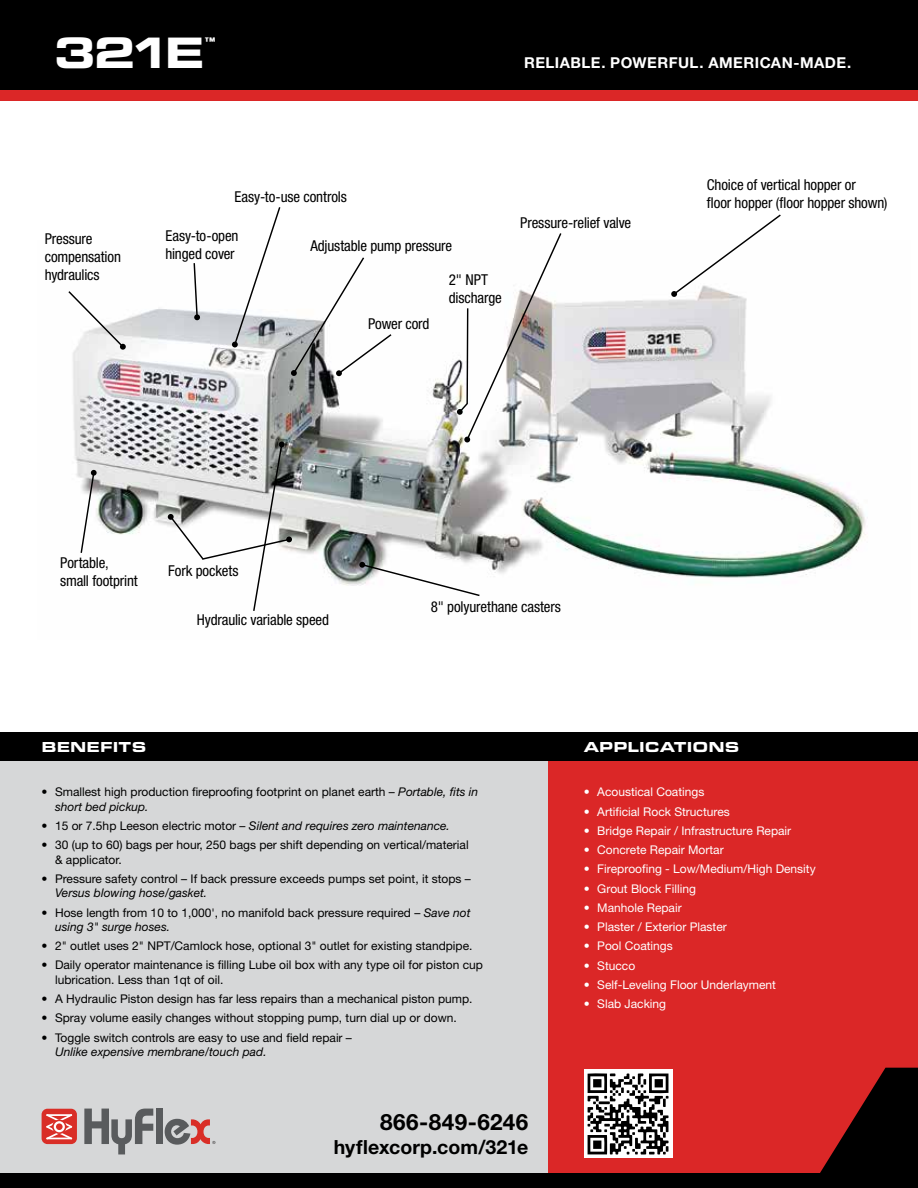
<style>
.page{position:relative;width:918px;height:1188px;background:#fff}
.page>*{position:absolute;margin:0;border:0;box-sizing:border-box;transform-origin:0 0}
.t1{font:42px "Eurostile Bold Extended Two";color:#fff}
.t2{font:700 22.5px "Helvetica Neue LT Std";letter-spacing:.015em;color:#000}
.t3{font:700 19.5px "Helvetica Neue LT Std";letter-spacing:.005em;color:#000}
.t4{font:condensed 15px/18px "Helvetica Neue LT Std";letter-spacing:-.01em;color:#000}
.t5{font:700 15px "Helvetica Neue LT Std";letter-spacing:.03em;color:#fff}
.t6{font:900 15px "Eurostile Ext";color:#fff}
.t7{font:12px/14.4px "Helvetica Neue LT Std";color:#000}
.t8{font:12px "Helvetica Neue LT Std";color:#fff}
.t9{font:italic 12px "Helvetica Neue LT Std";color:#000}
.t10{font:10.5px "Eurostile Bold Extended Two";color:#fff}
.s1{font-style:italic}
.s2{font-style:normal}
</style>
<div class="page">
<div style="left:547px;top:761px;width:371px;height:427px;background:#db2727"></div>
<div style="left:0;top:761px;width:547px;height:427px;background:#d6d7d8"></div>
<div style="left:0;top:733px;width:918px;height:28px;background:#000"></div>
<div style="left:584px;top:1070px;width:88px;height:88px;background:#fff"></div>
<svg style="left:84px;top:1109px;width:69px;height:45px"></svg>
<div style="left:156px;top:1109px;width:6px;height:35px;background:#595b5d"></div>
<svg style="left:165px;top:1119px;width:50px;height:26px"></svg>
<div style="left:42px;top:1109px;width:35px;height:35px;background:#d92e27;border-radius:6px"></div>
<svg style="left:46px;top:1114px;width:26px;height:25px"></svg>
<div style="left:0;top:1173px;width:918px;height:15px;background:#000"></div>
<svg style="left:820px;top:1068px;width:98px;height:105px"></svg>
<div style="left:0;top:90px;width:918px;height:10px;background:#db2727"></div>
<div style="left:0;top:0;width:918px;height:90px;background:#000"></div>
<svg style="left:588px;top:1073px;width:81px;height:81px"></svg>
<img style="left:73px;top:297px;width:793px;height:289px">
<svg style="left:193px;top:263px;width:7px;height:57px"></svg>
<svg style="left:671px;top:214px;width:110px;height:83px"></svg>
<svg style="left:232px;top:207px;width:50px;height:140px"></svg>
<svg style="left:359px;top:562px;width:122px;height:34px"></svg>
<svg style="left:68px;top:291px;width:58px;height:59px"></svg>
<svg style="left:457px;top:233px;width:106px;height:209px"></svg>
<svg style="left:291px;top:257px;width:102px;height:119px"></svg>
<svg style="left:168px;top:442px;width:124px;height:169px"></svg>
<svg style="left:80px;top:470px;width:17px;height:84px"></svg>
<h1 class="t1" style="left:54px;top:23px;width:152px">321E</h1>
<p class="t10" style="left:205px;top:34px;width:12px">™</p>
<p class="t5" style="left:524px;top:53px;width:329px">RELIABLE. POWERFUL. AMERICAN-MADE.</p>
<p class="t4" style="left:45px;top:230px;width:78px">Pressure compensation hydraulics</p>
<p class="t4" style="left:235px;top:188px;width:114px">Easy-to-use controls</p>
<p class="t4" style="left:165px;top:227px;width:75px">Easy-to-open hinged cover</p>
<p class="t4" style="left:310px;top:237px;width:143px">Adjustable pump pressure</p>
<p class="t4" style="left:368px;top:315px;width:63px">Power cord</p>
<p class="t4" style="left:449px;top:270px;width:54px">2" NPT discharge</p>
<p class="t4" style="left:520px;top:214px;width:113px">Pressure-relief valve</p>
<p class="t4" style="left:707px;top:176px;width:182px">Choice of vertical hopper or<br>floor hopper (floor hopper shown)</p>
<p class="t4" style="left:60px;top:553px;width:79px">Portable, small footprint</p>
<p class="t4" style="left:168px;top:562px;width:72px">Fork pockets</p>
<p class="t4" style="left:197px;top:610px;width:134px">Hydraulic variable speed</p>
<p class="t4" style="left:431px;top:598px;width:132px">8" polyurethane casters</p>
<p class="t6" style="left:42px;top:736px;width:106px">BENEFITS</p>
<p class="t6" style="left:584px;top:736px;width:157px">APPLICATIONS</p>
<p class="t7" style="left:55px;top:785px;width:425px;text-indent:-14px">• Smallest high production fireproofing footprint on planet earth – <span class="s1">Portable, fits in short bed pickup.</span></p>
<p class="t9" style="left:42px;top:818px;width:410px"><span class="s2">• 15 or 7.5hp Leeson electric motor –</span> Silent and requires zero maintenance.</p>
<p class="t7" style="left:55px;top:838px;width:415px;text-indent:-14px">• 30 (up to 60) bags per hour, 250 bags per shift depending on vertical/material &amp; applicator.</p>
<p class="t7" style="left:42px;top:871px;width:431px">• Pressure safety control – If back pressure exceeds pumps set point, it stops –</p>
<p class="t9" style="left:55px;top:886px;width:154px">Versus blowing hose/gasket.</p>
<p class="t7" style="left:55px;top:905px;width:417px;text-indent:-14px">• Hose length from 10 to 1,000', no manifold back pressure required – <span class="s1">Save not using 3" surge hoses.</span></p>
<p class="t7" style="left:42px;top:939px;width:432px">• 2" outlet uses 2" NPT/Camlock hose, optional 3" outlet for existing standpipe.</p>
<p class="t7" style="left:55px;top:958px;width:429px;text-indent:-14px">• Daily operator maintenance is filling Lube oil box with any type oil for piston cup lubrication. Less than 1qt of oil.</p>
<p class="t7" style="left:42px;top:991px;width:432px">• A Hydraulic Piston design has far less repairs than a mechanical piston pump.</p>
<p class="t7" style="left:42px;top:1011px;width:417px">• Spray volume easily changes without stopping pump, turn dial up or down.</p>
<p class="t7" style="left:42px;top:1030px;width:312px">• Toggle switch controls are easy to use and field repair –</p>
<p class="t9" style="left:55px;top:1045px;width:213px">Unlike expensive membrane/touch pad.</p>
<p class="t8" style="left:584px;top:785px;width:122px">• Acoustical Coatings</p>
<p class="t8" style="left:584px;top:804px;width:148px">• Artificial Rock Structures</p>
<p class="t8" style="left:584px;top:823px;width:209px">• Bridge Repair / Infrastructure Repair</p>
<p class="t8" style="left:584px;top:843px;width:141px">• Concrete Repair Mortar</p>
<p class="t8" style="left:584px;top:862px;width:233px">• Fireproofing - Low/Medium/High Density</p>
<p class="t8" style="left:584px;top:881px;width:114px">• Grout Block Filling</p>
<p class="t8" style="left:584px;top:900px;width:99px">• Manhole Repair</p>
<p class="t8" style="left:584px;top:920px;width:145px">• Plaster / Exterior Plaster</p>
<p class="t8" style="left:584px;top:939px;width:91px">• Pool Coatings</p>
<p class="t8" style="left:584px;top:958px;width:53px">• Stucco</p>
<p class="t8" style="left:584px;top:977px;width:194px">• Self-Leveling Floor Underlayment</p>
<p class="t8" style="left:584px;top:997px;width:84px">• Slab Jacking</p>
<h2 class="t2" style="left:380px;top:1108px;width:150px">866-849-6246</h2>
<h3 class="t3" style="left:334px;top:1135px;width:196px">hyflexcorp.com/321e</h3>
</div>
